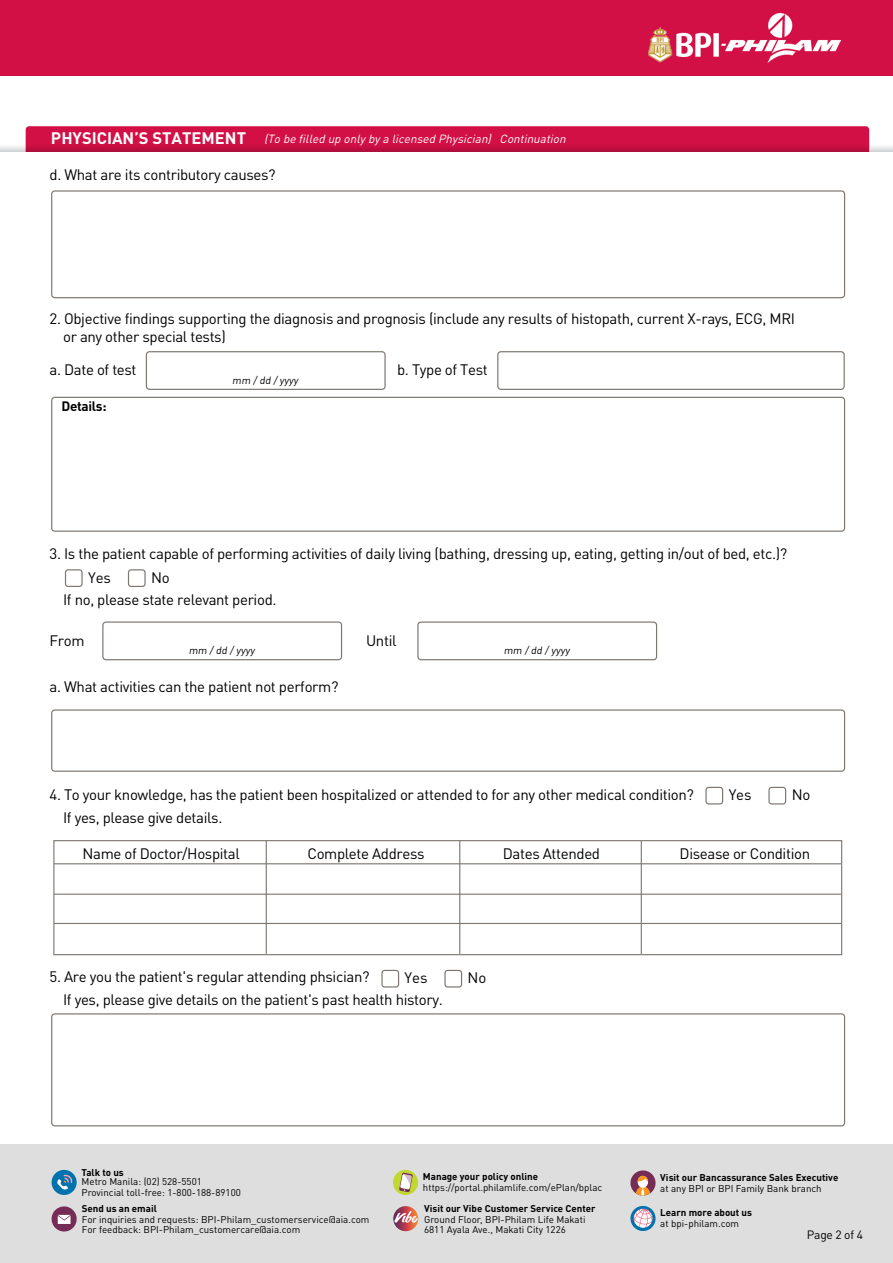
<style>
.page{position:relative;width:893px;height:1263px;background:#fff}
.page>*{position:absolute;margin:0;border:0;box-sizing:border-box;transform-origin:0 0}
.t1{font:15px/22.5px "DINOT";letter-spacing:-.025em;color:#000}
.t2{font:700 13.5px "DINOT";letter-spacing:-.025em;color:#000}
.t3{font:12px "DINOT";letter-spacing:-.02em;color:#000}
.t4{font:italic 11.7px "DINOT";color:#fff}
.t5{font:10.35px "DINOT";color:#000}
.t6{font:9.75px/10.2px "DINOT";color:#000}
.t7{font:700 9.75px "DINOT";color:#000}
.s1{font-weight:700;font-style:normal;font-size:16.5px}
</style>
<div class="page">
<div style="left:51px;top:190px;width:794px;height:108px;border:1px solid #7e7772;border-radius:3px"></div>
<div style="left:26px;top:126px;width:843px;height:17px;background:#d31045"></div>
<svg style="left:0;top:143px;width:893px;height:9px"></svg>
<div style="left:51px;top:397px;width:794px;height:135px;border:1px solid #7e7772;border-radius:3px"></div>
<div style="left:53px;top:840px;width:789px;height:115px;border:1px solid #7e7772"></div>
<div style="left:51px;top:709px;width:794px;height:63px;border:1px solid #7e7772;border-radius:3px"></div>
<hr style="left:54px;top:863px;width:787px;height:1px;background:#7e7772">
<hr style="left:54px;top:893px;width:787px;height:2px;background:#7e7772">
<hr style="left:54px;top:923px;width:787px;height:1px;background:#7e7772">
<hr style="left:266px;top:841px;width:1px;height:113px;background:#7e7772">
<hr style="left:459px;top:841px;width:1px;height:113px;background:#7e7772">
<hr style="left:641px;top:841px;width:1px;height:113px;background:#7e7772">
<div style="left:51px;top:1013px;width:794px;height:113px;border:1px solid #7e7772;border-radius:3px"></div>
<div style="left:146px;top:351px;width:240px;height:39px;border:1px solid #7e7772;border-radius:3px"></div>
<div style="left:497px;top:351px;width:348px;height:39px;border:1px solid #7e7772;border-radius:3px"></div>
<div style="left:102px;top:621px;width:240px;height:39px;border:1px solid #7e7772;border-radius:3px"></div>
<div style="left:417px;top:621px;width:240px;height:39px;border:1px solid #7e7772;border-radius:3px"></div>
<div style="left:0;top:1144px;width:893px;height:119px;background:#dedede"></div>
<div style="left:0;top:0;width:893px;height:76px;background:#d31045"></div>
<img style="left:648px;top:14px;width:192px;height:48px">
<svg style="left:630px;top:1170px;width:26px;height:25px"></svg>
<svg style="left:51px;top:1169px;width:26px;height:26px"></svg>
<svg style="left:51px;top:1206px;width:26px;height:26px"></svg>
<svg style="left:393px;top:1169px;width:26px;height:26px"></svg>
<svg style="left:630px;top:1205px;width:26px;height:26px"></svg>
<img style="left:633px;top:1208px;width:20px;height:20px;border-radius:10px">
<img style="left:393px;top:1206px;width:26px;height:25px">
<div style="left:65px;top:569px;width:18px;height:18px;border:1px solid #7e7772;border-radius:3px"></div>
<div style="left:128px;top:569px;width:18px;height:18px;border:1px solid #7e7772;border-radius:3px"></div>
<div style="left:705px;top:787px;width:18px;height:17px;border:1px solid #7e7772;border-radius:3px"></div>
<div style="left:768px;top:787px;width:18px;height:17px;border:1px solid #7e7772;border-radius:3px"></div>
<div style="left:381px;top:970px;width:18px;height:17px;border:1px solid #7e7772;border-radius:3px"></div>
<div style="left:444px;top:970px;width:18px;height:17px;border:1px solid #7e7772;border-radius:3px"></div>
<p class="t4" style="left:51px;top:131px;width:519px"><span class="s1">P H YS I C I A N ’ S S TAT E M E N T</span> (To be filled up onlybya licensed Physician) Continuation</p>
<p class="t1" style="left:50px;top:163px;width:228px">d. What are its contributory causes?</p>
<p class="t1" style="left:63px;top:309px;width:733px;line-height:18px;text-indent:-14px">2. Objective findings supporting the diagnosis and prognosis (include any results of histopath, current X-rays, ECG, MRI or any other special tests)</p>
<p class="t1" style="left:50px;top:358px;width:89px">a. Date of test</p>
<p class="t1" style="left:397px;top:358px;width:92px">b. Type of Test</p>
<p class="t5" style="left:232px;top:373px;width:69px">mm / dd / yyyy</p>
<p class="t2" style="left:62px;top:397px;width:47px">Details:</p>
<p class="t1" style="left:50px;top:542px;width:739px">3. Is the patient capable of performing activities of daily living (bathing, dressing up, eating, getting in/out of bed, etc.)?</p>
<p class="t1" style="left:63px;top:588px;width:215px">If no, please state relevant period.</p>
<p class="t1" style="left:50px;top:629px;width:37px">From</p>
<p class="t1" style="left:366px;top:629px;width:32px">Until</p>
<p class="t1" style="left:88px;top:566px;width:24px">Yes</p>
<p class="t1" style="left:151px;top:566px;width:20px">No</p>
<p class="t5" style="left:189px;top:644px;width:69px">mm / dd / yyyy</p>
<p class="t5" style="left:504px;top:644px;width:69px">mm / dd / yyyy</p>
<p class="t1" style="left:50px;top:675px;width:290px">a. What activities can the patient not perform?</p>
<p class="t1" style="left:63px;top:783px;width:632px;text-indent:-14px">4. To your knowledge, has the patient been hospitalized or attended to for any other medical condition?<br>If yes, please give details.</p>
<p class="t1" style="left:729px;top:783px;width:24px">Yes</p>
<p class="t1" style="left:792px;top:783px;width:20px">No</p>
<p class="t1" style="left:83px;top:842px;width:159px">Name of Doctor/Hospital</p>
<p class="t1" style="left:307px;top:842px;width:119px">Complete Address</p>
<p class="t1" style="left:503px;top:842px;width:99px">Dates Attended</p>
<p class="t1" style="left:680px;top:842px;width:132px">Disease or Condition</p>
<p class="t1" style="left:63px;top:965px;width:381px;text-indent:-14px">5. Are you the patient's regular attending phsician?<br>If yes, please give details on the patient's past health history.</p>
<p class="t1" style="left:405px;top:966px;width:24px">Yes</p>
<p class="t1" style="left:468px;top:966px;width:20px">No</p>
<p class="t7" style="left:82px;top:1166px;width:44px">Talk to us</p>
<p class="t6" style="left:82px;top:1176px;width:122px">Metro Manila: (02) 528-5501</p>
<p class="t6" style="left:82px;top:1187px;width:161px">Provincial toll-free: 1-800-188-89100</p>
<p class="t7" style="left:423px;top:1170px;width:117px">Manage your policy online</p>
<p class="t6" style="left:423px;top:1182px;width:181px">https://portal.philamlife.com/ePlan/bplac</p>
<p class="t7" style="left:660px;top:1171px;width:180px">Visit our Bancassurance Sales Executive</p>
<p class="t6" style="left:660px;top:1183px;width:163px">at any BPI or BPI Family Bank branch</p>
<p class="t7" style="left:82px;top:1202px;width:77px">Send us an email</p>
<p class="t6" style="left:82px;top:1213px;width:289px">For inquiries and requests: BPI-Philam_customerservice@aia.com<br>For feedback: BPI-Philam_customercare@aia.com</p>
<p class="t7" style="left:424px;top:1202px;width:173px">Visit our Vibe Customer Service Center</p>
<p class="t6" style="left:424px;top:1214px;width:163px">Ground Floor, BPI-Philam Life Makati<br>6811 Ayala Ave., Makati City 1226</p>
<p class="t7" style="left:660px;top:1206px;width:93px">Learn more about us</p>
<p class="t6" style="left:660px;top:1218px;width:80px">at bpi-philam.com</p>
<p class="t3" style="left:807px;top:1227px;width:58px">Page 2 of 4</p>
</div>
